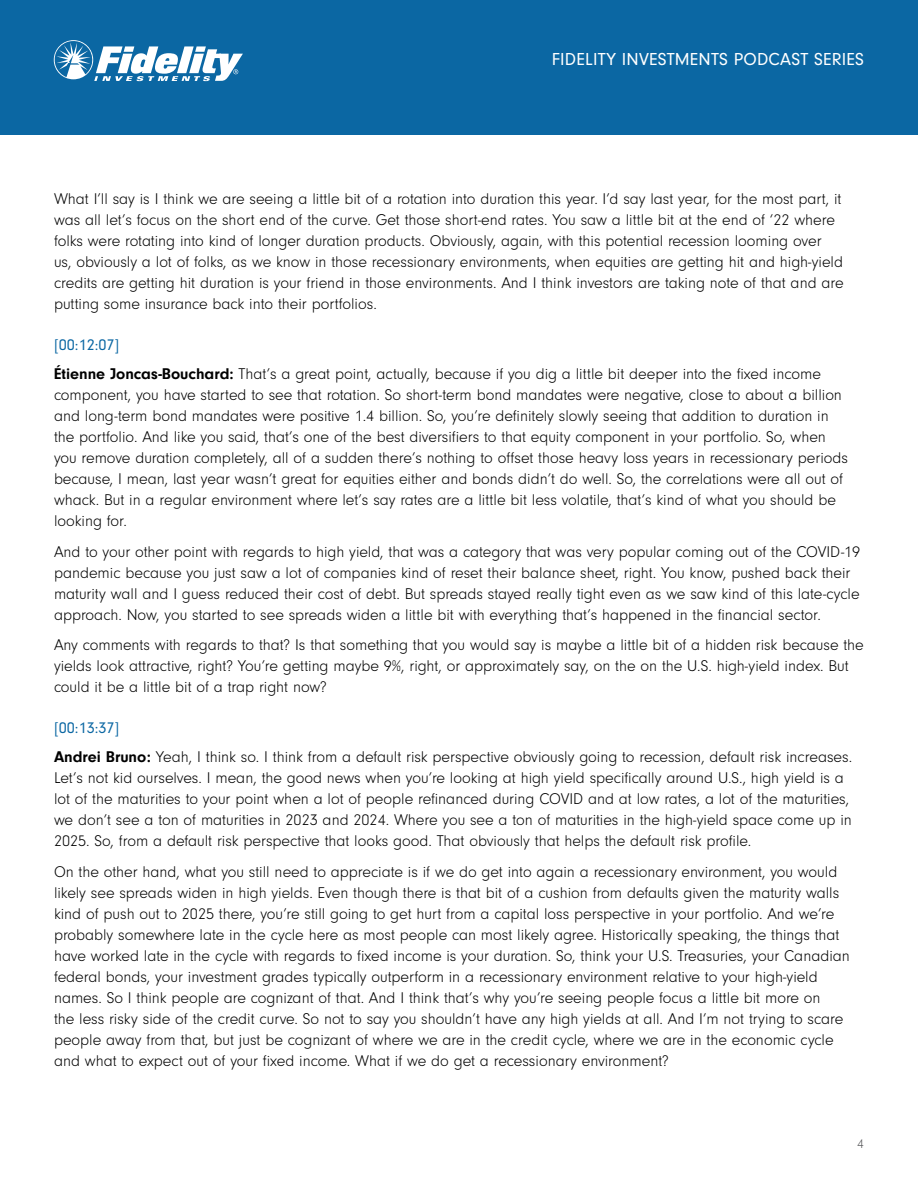
<style>
.page{position:relative;width:918px;height:1188px;background:#fff}
.page>*{position:absolute;margin:0;border:0;box-sizing:border-box;transform-origin:0 0}
.t1{font:18px "Neuzeit Gro";letter-spacing:.01em;color:#fff}
.t2{font:300 16.2px/21px "Neuzeit Gro";color:#000}
.t3{font:300 13.5px "Neuzeit Gro";color:#58595b}
.s1{font-weight:400;color:#0b67a3}
.s2{font-weight:700}
</style>
<div class="page">
<div style="left:0;top:0;width:918px;height:135px;background:#0b67a3"></div>
<svg style="left:54px;top:40px;width:189px;height:41px"></svg>
<p class="t1" style="left:552px;top:49px;width:314px">FIDELITY INVESTMENTS PODCAST SERIES</p>
<p class="t2" style="left:54px;top:189px;width:791px">What I’ll say is I think we are seeing a little bit of a rotation into duration this year. I’d say last year, for the most part, it was all let’s focus on the short end of the curve. Get those short-end rates. You saw a little bit at the end of ‘22 where folks were rotating into kind of longer duration products. Obviously, again, with this potential recession looming over<br>us, obviously a lot of folks, as we know in those recessionary environments, when equities are getting hit and high-yield credits are getting hit duration is your friend in those environments. And I think investors are taking note of that and are putting some insurance back into their portfolios.</p>
<p class="t2" style="left:54px;top:330px;width:768px;line-height:29.2px"><span class="s1">[00:12:07]<br></span><span class="s2">Étienne Joncas-Bouchard:</span> That’s a great point, actually, because if you dig a little bit deeper into the fixed income</p>
<p class="t2" style="left:54px;top:384px;width:796px">component, you have started to see that rotation. So short-term bond mandates were negative, close to about a billion and long-term bond mandates were positive 1.4 billion. So, you’re definitely slowly seeing that addition to duration in the portfolio. And like you said, that’s one of the best diversifiers to that equity component in your portfolio. So, when you remove duration completely, all of a sudden there’s nothing to offset those heavy loss years in recessionary periods because, I mean, last year wasn’t great for equities either and bonds didn’t do well. So, the correlations were all out of whack. But in a regular environment where let’s say rates are a little bit less volatile, that’s kind of what you should be looking for.</p>
<p class="t2" style="left:54px;top:541px;width:808px">And to your other point with regards to high yield, that was a category that was very popular coming out of the COVID-19 pandemic because you just saw a lot of companies kind of reset their balance sheet, right. You know, pushed back their maturity wall and I guess reduced their cost of debt. But spreads stayed really tight even as we saw kind of this late-cycle approach. Now, you started to see spreads widen a little bit with everything that’s happened in the financial sector.</p>
<p class="t2" style="left:54px;top:635px;width:811px">Any comments with regards to that? Is that something that you would say is maybe a little bit of a hidden risk because the yields look attractive, right? You’re getting maybe 9%, right, or approximately say, on the on the U.S. high-yield index. But could it be a little bit of a trap right now?</p>
<p class="t2" style="left:54px;top:713px;width:800px;line-height:29.2px"><span class="s1">[00:13:37]<br></span><span class="s2">Andrei Bruno:</span> Yeah, I think so. I think from a default risk perspective obviously going to recession, default risk increases.</p>
<p class="t2" style="left:54px;top:768px;width:799px">Let’s not kid ourselves. I mean, the good news when you’re looking at high yield specifically around U.S., high yield is a lot of the maturities to your point when a lot of people refinanced during COVID and at low rates, a lot of the maturities, we don’t see a ton of maturities in 2023 and 2024. Where you see a ton of maturities in the high-yield space come up in 2025. So, from a default risk perspective that looks good. That obviously that helps the default risk profile.</p>
<p class="t2" style="left:54px;top:861px;width:797px">On the other hand, what you still need to appreciate is if we do get into again a recessionary environment, you would likely see spreads widen in high yields. Even though there is that bit of a cushion from defaults given the maturity walls kind of push out to 2025 there, you’re still going to get hurt from a capital loss perspective in your portfolio. And we’re probably somewhere late in the cycle here as most people can most likely agree. Historically speaking, the things that have worked late in the cycle with regards to fixed income is your duration. So, think your U.S. Treasuries, your Canadian federal bonds, your investment grades typically outperform in a recessionary environment relative to your high-yield names. So I think people are cognizant of that. And I think that’s why you’re seeing people focus a little bit more on<br>the less risky side of the credit curve. So not to say you shouldn’t have any high yields at all. And I’m not trying to scare people away from that, but just be cognizant of where we are in the credit cycle, where we are in the economic cycle and what to expect out of your fixed income. What if we do get a recessionary environment?</p>
<p class="t3" style="left:857px;top:1137px;width:8px">4</p>
</div>
